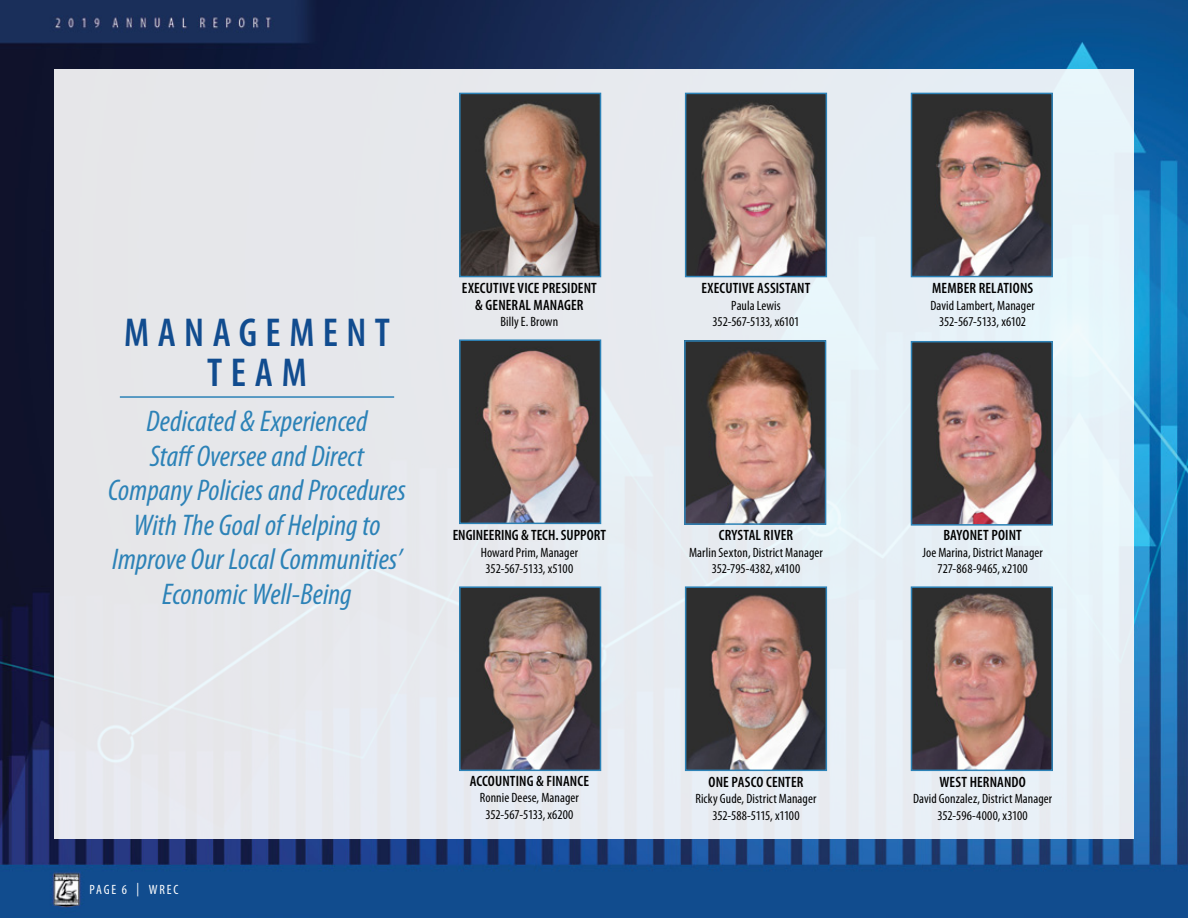
<style>
.page{position:relative;width:1188px;height:918px;background:#fff}
.page>*{position:absolute;margin:0;border:0;box-sizing:border-box;transform-origin:0 0}
.t1{font:600 condensed 40.5px/40.5px "Myriad Pro";letter-spacing:.21em;color:#114c8f}
.t2{font:italic condensed 30px/34.5px "Myriad Pro";color:#2c82b7;text-align:center}
.t3{font:600 condensed 15px/16.5px "Myriad Pro";letter-spacing:.01em;color:#000;text-align:center}
.t4{font:condensed 13.5px/16.5px "Myriad Pro";letter-spacing:.005em;color:#000;text-align:center}
.t5{font:condensed 13.5px "Myriad Pro";letter-spacing:.135em;color:#fff}
</style>
<div class="page">
<img style="left:0;top:0;width:1188px;height:918px">
<div style="left:54px;top:69px;width:1080px;height:769px;background:#e6e9ee"></div>
<hr style="left:120px;top:396px;width:274px;height:2px;background:#2c82b7">
<img style="left:462px;top:342px;width:136px;height:179px">
<div style="left:459px;top:339px;width:142px;height:185px;border:2px solid #2c82b7"></div>
<img style="left:688px;top:96px;width:136px;height:178px">
<div style="left:685px;top:93px;width:142px;height:184px;border:2px solid #2c82b7"></div>
<img style="left:687px;top:343px;width:136px;height:179px">
<div style="left:684px;top:340px;width:142px;height:185px;border:2px solid #2c82b7"></div>
<img style="left:914px;top:96px;width:136px;height:178px">
<div style="left:911px;top:93px;width:142px;height:184px;border:2px solid #2c82b7"></div>
<img style="left:914px;top:344px;width:136px;height:179px">
<div style="left:911px;top:341px;width:142px;height:185px;border:2px solid #2c82b7"></div>
<img style="left:462px;top:589px;width:136px;height:179px">
<div style="left:459px;top:586px;width:142px;height:185px;border:2px solid #2c82b7"></div>
<img style="left:914px;top:589px;width:136px;height:179px">
<div style="left:911px;top:586px;width:142px;height:185px;border:2px solid #2c82b7"></div>
<img style="left:688px;top:589px;width:136px;height:179px">
<div style="left:685px;top:586px;width:142px;height:185px;border:2px solid #2c82b7"></div>
<img style="left:462px;top:96px;width:136px;height:178px">
<div style="left:459px;top:93px;width:142px;height:184px;border:2px solid #2c82b7"></div>
<h1 class="t1" style="left:207px;top:313px;width:184px;text-indent:32px">GEMEN T<br>TEAM</h1>
<h2 class="t2" style="left:108px;top:404px;width:299px">Dedicated &amp; Experienced<br>Staff Oversee and Direct<br>Company Policies and Procedures<br>With The Goal of Helping to<br>Improve Our Local Communities’<br>Economic Well-Being</h2>
<h1 class="t1" style="left:124px;top:313px;width:59px">MANA</h1>
<p class="t3" style="left:462px;top:280px;width:136px">EXECUTIVE VICE PRESIDENT &amp; GENERAL MANAGER</p>
<p class="t4" style="left:501px;top:313px;width:59px">Billy E. Brown</p>
<p class="t3" style="left:453px;top:527px;width:155px">ENGINEERING &amp; TECH. SUPPORT</p>
<p class="t4" style="left:481px;top:544px;width:99px">Howard Prim, Manager<br>352-567-5133, x5100</p>
<p class="t5" style="left:90px;top:882px;width:90px">PAGE 6 | WREC</p>
<p class="t3" style="left:470px;top:773px;width:121px">ACCOUNTING &amp; FINANCE</p>
<p class="t4" style="left:480px;top:789px;width:101px">Ronnie Deese, Manager<br>352-567-5133, x6200</p>
<p class="t3" style="left:702px;top:280px;width:110px">EXECUTIVE ASSISTANT</p>
<p class="t4" style="left:713px;top:297px;width:88px">Paula Lewis<br>352-567-5133, x6101</p>
<p class="t3" style="left:719px;top:527px;width:76px">CRYSTAL RIVER</p>
<p class="t4" style="left:689px;top:544px;width:135px">Marlin Sexton, District Manager<br>352-795-4382, x4100</p>
<p class="t3" style="left:709px;top:774px;width:96px">ONE PASCO CENTER</p>
<p class="t4" style="left:695px;top:790px;width:123px">Ricky Gude, District Manager<br>352-588-5115, x1100</p>
<p class="t3" style="left:932px;top:280px;width:103px">MEMBER RELATIONS</p>
<p class="t4" style="left:930px;top:297px;width:106px">David Lambert, Manager<br>352-567-5133, x6102</p>
<p class="t3" style="left:943px;top:527px;width:80px">BAYONET POINT</p>
<p class="t4" style="left:922px;top:544px;width:122px">Joe Marina, District Manager<br>727-868-9465, x2100</p>
<p class="t3" style="left:939px;top:774px;width:59px">WEST HERNAND</p>
<p class="t3" style="left:1019px;top:774px;width:8px">O</p>
<p class="t4" style="left:913px;top:790px;width:141px">David Gonzalez, District Manager<br>352-596-4000, x3100</p>
</div>
